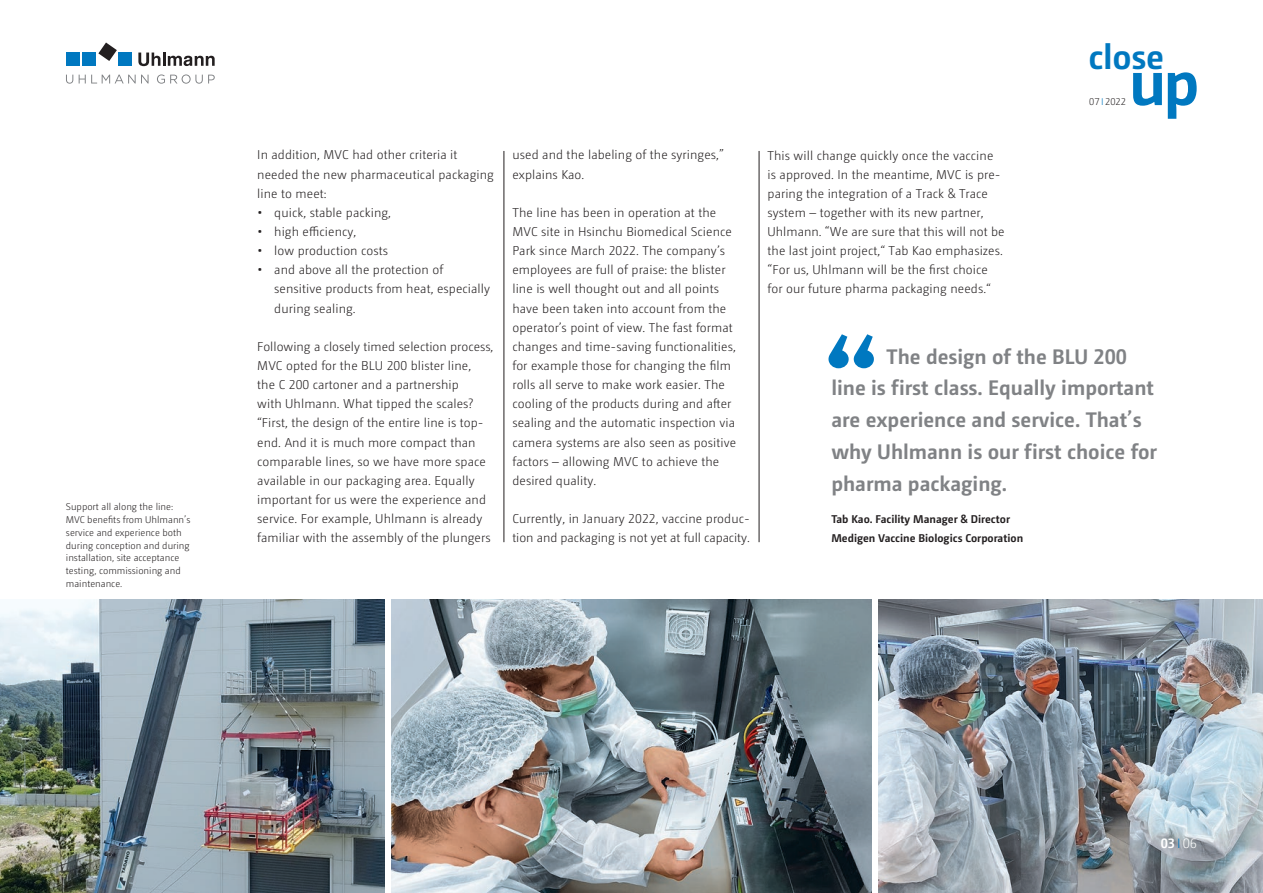
<style>
.page{position:relative;width:1263px;height:893px;background:#fff}
.page>*{position:absolute;margin:0;border:0;box-sizing:border-box;transform-origin:0 0}
.t1{font:127.5px "Charlotte Bold Plain";color:#0078c0}
.t2{font:700 64.8px "Camingo Dos Pro";color:#0078c0}
.t3{font:700 34.95px "Camingo Dos Pro";letter-spacing:-.01em;color:#0078c0}
.t4{font:700 21px/32px "Camingo Dos Pro";color:#808285}
.t5{font:700 13.5px "Camingo Dos Pro";color:#fff}
.t6{font:300 12.75px/19.2px "Camingo Dos Pro";letter-spacing:.005em;color:#231f20}
.t7{font:700 11.25px/19.2px "Camingo Dos Pro";color:#231f20}
.t8{font:300 9.75px/12.8px "Camingo Dos Pro";color:#231f20}
.s1{font-weight:700}
.s2{color:#0078c0}
.s3{font-weight:300;color:#0078c0}
.s4{font-weight:300}
</style>
<div class="page">
<img style="left:878px;top:600px;width:385px;height:293px">
<img style="left:0;top:600px;width:385px;height:293px">
<img style="left:391px;top:600px;width:481px;height:293px">
<hr style="left:504px;top:151px;width:1px;height:391px;background:#231f20">
<hr style="left:759px;top:151px;width:1px;height:391px;background:#231f20">
<svg style="left:98px;top:43px;width:19px;height:18px"></svg>
<div style="left:66px;top:52px;width:13px;height:14px;background:#0078c0"></div>
<div style="left:82px;top:52px;width:14px;height:14px;background:#0078c0"></div>
<div style="left:119px;top:52px;width:13px;height:14px;background:#0078c0"></div>
<svg style="left:138px;top:53px;width:77px;height:13px"></svg>
<svg style="left:66px;top:74px;width:149px;height:10px"></svg>
<p class="t8" style="left:66px;top:500px;width:126px">Support all along the line:<br>MVC benefits from Uhlmann’s service and experience both during conception and during installation, site acceptance testing, commissioning and maintenance.</p>
<p class="t6" style="left:257px;top:145px;width:238px">In addition, MVC had other criteria it needed the new pharmaceutical packaging line to meet:</p>
<p class="t6" style="left:257px;top:203px;width:135px"><span class="s1">•</span> quick, stable packing,</p>
<p class="t6" style="left:257px;top:222px;width:101px"><span class="s1">•</span> high efficiency,</p>
<p class="t6" style="left:257px;top:241px;width:132px"><span class="s1">•</span> low production costs</p>
<p class="t6" style="left:274px;top:260px;width:217px;text-indent:-17px"><span class="s1">•</span> and above all the protection of sensitive products from heat, especially during sealing.</p>
<p class="t6" style="left:257px;top:337px;width:238px">Following a closely timed selection process, MVC opted for the BLU 200 blister line,<br>the C 200 cartoner and a partnership<br>with Uhlmann. What tipped the scales? “First, the design of the entire line is top&shy;end. And it is much more compact than comparable lines, so we have more space available in our packaging area. Equally important for us were the experience and service. For example, Uhlmann is already familiar with the assembly of the plungers</p>
<p class="t6" style="left:512px;top:145px;width:213px">used and the labeling of the syringes,” explains Kao.</p>
<p class="t6" style="left:512px;top:203px;width:225px">The line has been in operation at the MVC site in Hsinchu Biomedical Science Park since March 2022. The company’s employees are full of praise: the blister line is well thought out and all points have been taken into account from the operator’s point of view. The fast format changes and time-saving functionalities, for example those for changing the film rolls all serve to make work easier. The cooling of the products during and after sealing and the automatic inspection via camera systems are also seen as positive factors – allowing MVC to achieve the desired quality.</p>
<p class="t6" style="left:512px;top:509px;width:239px">Currently, in January 2022, vaccine produc&shy;tion and packaging is not yet at full capacity.</p>
<p class="t6" style="left:767px;top:146px;width:238px">This will change quickly once the vaccine is approved. In the meantime, MVC is pre&shy;paring the integration of a Track &amp; Trace system – together with its new partner, Uhlmann. “We are sure that this will not be the last joint project,“ Tab Kao emphasizes. “For us, Uhlmann will be the first choice for our future pharma packaging needs.“</p>
<h3 class="t3" style="left:1089px;top:35px;width:77px">close</h3>
<p class="t8" style="left:1089px;top:95px;width:38px">07 <span class="s2">I</span> 2022</p>
<h2 class="t2" style="left:1129px;top:43px;width:72px">up</h2>
<h1 class="t1" style="left:821px;top:305px;width:63px">“</h1>
<h3 class="t4" style="left:831px;top:340px;width:327px;text-indent:55px">The design of the BLU 200 line is first class. Equally important are experience and service. That’s why Uhlmann is our first choice for pharma packaging.</h3>
<p class="t7" style="left:831px;top:509px;width:193px">Tab Kao. Facility Manager &amp; Director<br>Medigen Vaccine Biologics Corporation</p>
<p class="t5" style="left:1161px;top:835px;width:38px">03 <span class="s3">I</span> <span class="s4">06</span></p>
</div>
